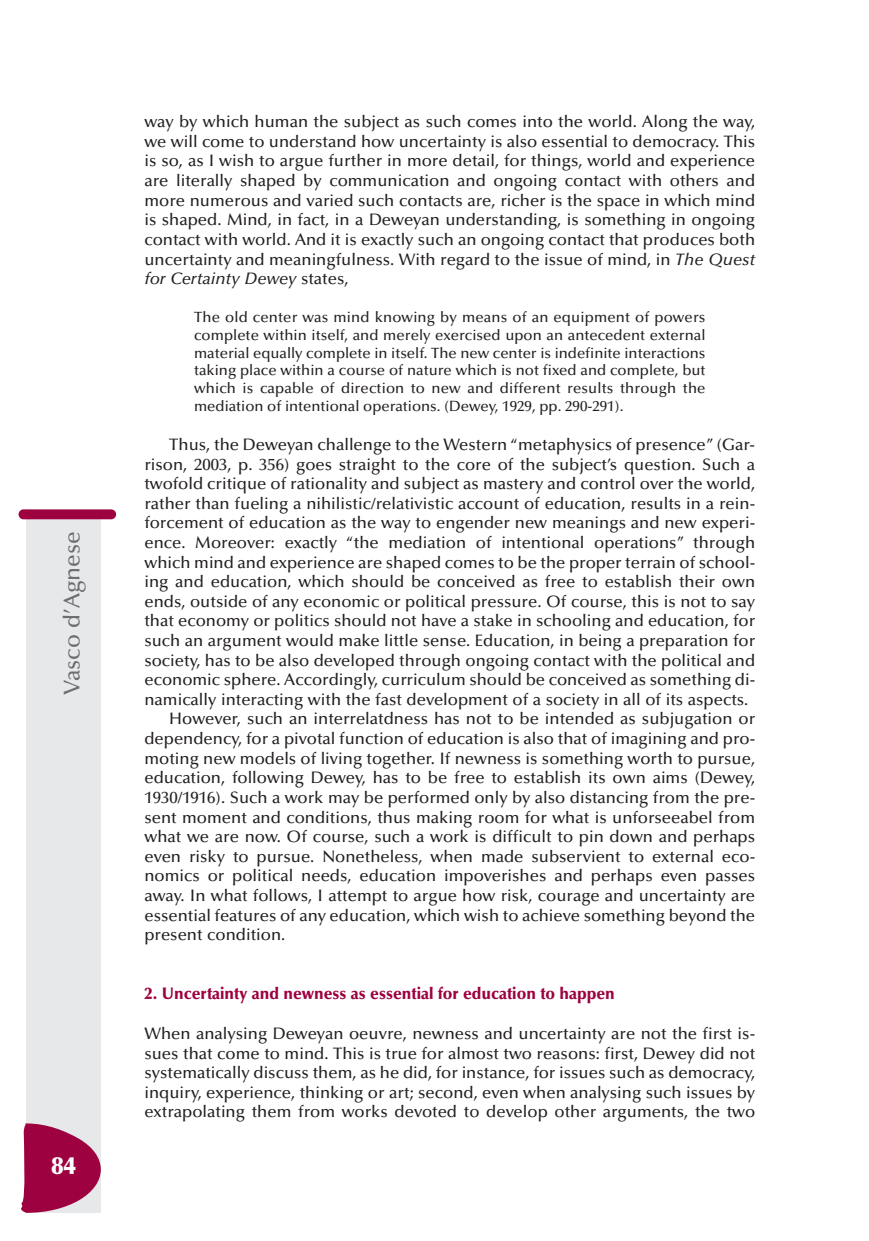
<style>
.page{position:relative;width:869px;height:1241px;background:#fff}
.page>*{position:absolute;margin:0;border:0;box-sizing:border-box;transform-origin:0 0}
.t1{font:900 24.5px "Optima";color:#fff}
.t2{font:500 22.75px "Optima";color:#6c6d70}
.t3{font:500 16.62px/19.6px "Optima";color:#231f20;text-align:justify}
.t4{font:900 16.62px "Optima";color:#9d0140;scale:.95 1}
.t5{font:500 14.88px/17.8px "Optima";color:#231f20;text-align:justify}
.s1{font-style:italic}
</style>
<div class="page">
<div style="left:27px;top:517px;width:74px;height:695px;background:#e7e8e9"></div>
<div style="left:19px;top:509px;width:97px;height:10px;background:#9d0140;border-radius:5px"></div>
<svg style="left:21px;top:1122px;width:80px;height:90px"></svg>
<h2 class="t2" style="left:63px;top:694px;width:165px;rotate:-90deg">Vasco d’Agnese</h2>
<h1 class="t1" style="left:52px;top:1155px;width:26px">84</h1>
<p class="t3" style="left:144px;top:113px;width:612px">way by which human the subject as such comes into the world. Along the way, we will come to understand how uncertainty is also essential to democracy. This is so, as I wish to argue further in more detail, for things, world and experience are literally shaped by communication and ongoing contact with others and more numerous and varied such contacts are, richer is the space in which mind is shaped. Mind, in fact, in a Deweyan understanding, is something in ongoing contact with world. And it is exactly such an ongoing contact that produces both uncertainty and meaningfulness. With regard to the issue of mind, in <span class="s1">The Quest for Certainty Dewey</span> states,</p>
<p class="t5" style="left:194px;top:309px;width:512px">The old center was mind knowing by means of an equipment of powers complete within itself, and merely exercised upon an antecedent external material equally complete in itself. The new center is indefinite interactions taking place within a course of nature which is not fixed and complete, but which is capable of direction to new and different results through the mediation of intentional operations. (Dewey, 1929, pp. 290-291).</p>
<p class="t3" style="left:169px;top:436px;width:587px">Thus, the Deweyan challenge to the Western“metaphysics of presence” (Gar-</p>
<p class="t3" style="left:144px;top:455px;width:612px">rison, 2003, p. 356) goes straight to the core of the subject’s question. Such a</p>
<p class="t3" style="left:144px;top:475px;width:612px">twofold critique of rationality and subject as mastery and control over the world,</p>
<p class="t3" style="left:144px;top:495px;width:612px">rather than fueling a nihilistic/relativistic account of education, results in a rein-</p>
<p class="t3" style="left:144px;top:514px;width:612px">forcement of education as the way to engender new meanings and new experi-</p>
<p class="t3" style="left:144px;top:534px;width:612px">ence. Moreover: exactly “the mediation of intentional operations” through</p>
<p class="t3" style="left:144px;top:553px;width:612px">which mind and experience are shaped comes to be the proper terrain of school-</p>
<p class="t3" style="left:144px;top:573px;width:612px">ing and education, which should be conceived as free to establish their own</p>
<p class="t3" style="left:144px;top:593px;width:612px">ends, outside of any economic or political pressure. Of course, this is not to say</p>
<p class="t3" style="left:144px;top:612px;width:612px">that economy or politics should not have a stake in schooling and education, for</p>
<p class="t3" style="left:144px;top:632px;width:612px">such an argument would make little sense. Education, in being a preparation for</p>
<p class="t3" style="left:144px;top:651px;width:612px">society, has to be also developed through ongoing contact with the political and</p>
<p class="t3" style="left:144px;top:671px;width:612px">economic sphere. Accordingly, curriculum should be conceived as something di-</p>
<p class="t3" style="left:144px;top:691px;width:605px">namically interacting with the fast development of a society in all of its aspects.</p>
<p class="t3" style="left:169px;top:710px;width:587px">However, such an interrelatdness has not to be intended as subjugation or</p>
<p class="t3" style="left:144px;top:730px;width:612px">dependency, for a pivotal function of education is also that of imagining and pro-</p>
<p class="t3" style="left:144px;top:749px;width:612px">moting new models of living together. If newness is something worth to pursue,</p>
<p class="t3" style="left:144px;top:769px;width:612px">education, following Dewey, has to be free to establish its own aims (Dewey,</p>
<p class="t3" style="left:144px;top:789px;width:612px">1930/1916). Such a work may be performed only by also distancing from the pre-</p>
<p class="t3" style="left:144px;top:808px;width:612px">sent moment and conditions, thus making room for what is unforseeabel from</p>
<p class="t3" style="left:144px;top:828px;width:612px">what we are now. Of course, such a work is difficult to pin down and perhaps</p>
<p class="t3" style="left:144px;top:847px;width:612px">even risky to pursue. Nonetheless, when made subservient to external eco-</p>
<p class="t3" style="left:144px;top:867px;width:612px">nomics or political needs, education impoverishes and perhaps even passes</p>
<p class="t3" style="left:144px;top:887px;width:612px">away. In what follows, I attempt to argue how risk, courage and uncertainty are</p>
<p class="t3" style="left:144px;top:906px;width:612px">essential features of any education, which wish to achieve something beyond the</p>
<p class="t3" style="left:144px;top:926px;width:142px">present condition.</p>
<p class="t4" style="left:144px;top:986px;width:496px">2. Uncertainty and newness as essential for education to happen</p>
<p class="t3" style="left:144px;top:1025px;width:612px">When analysing Deweyan oeuvre, newness and uncertainty are not the first is&shy;sues that come to mind. This is true for almost two reasons: first, Dewey did not systematically discuss them, as he did, for instance, for issues such as democracy, inquiry, experience, thinking or art; second, even when analysing such issues by extrapolating them from works devoted to develop other arguments, the two</p>
</div>
